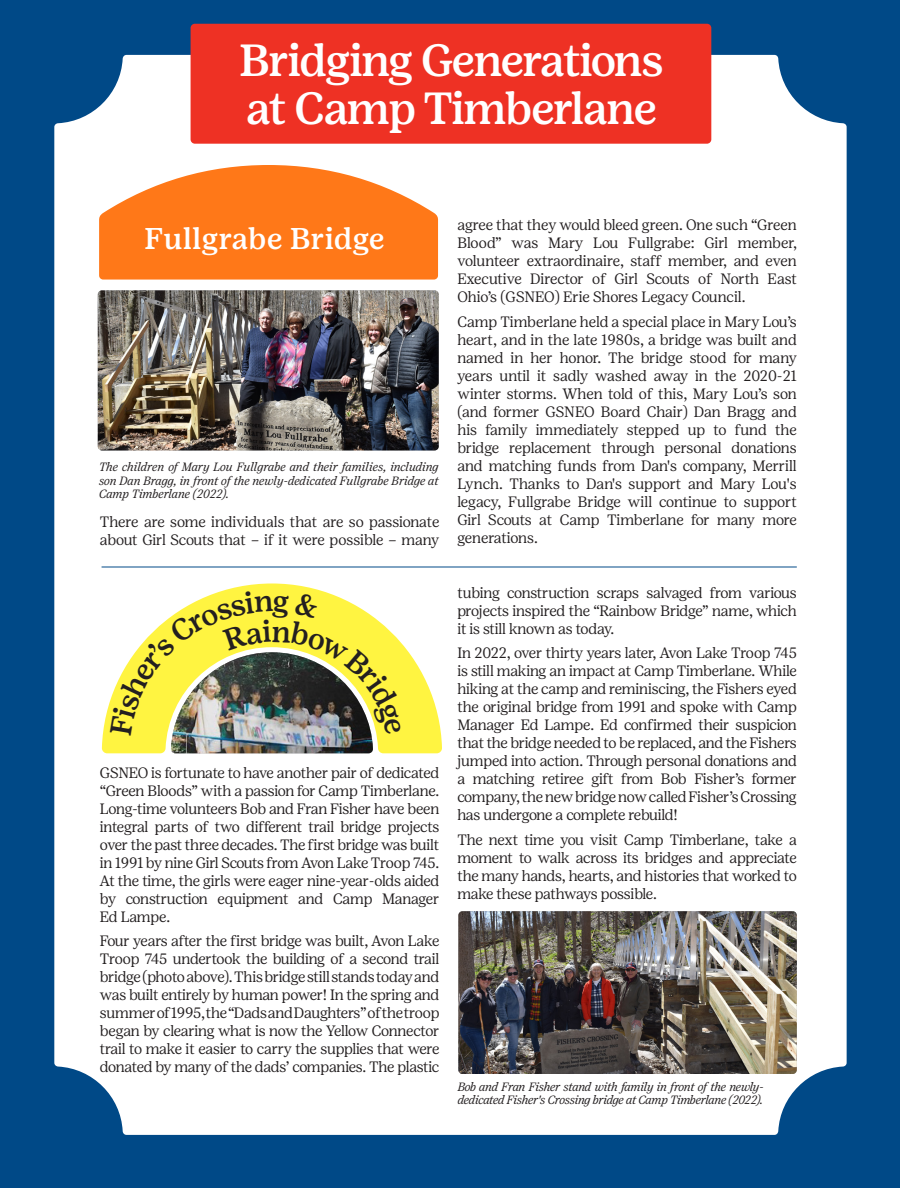
<style>
.page{position:relative;width:900px;height:1188px;background:#004987}
.page>*{position:absolute;margin:0;border:0;box-sizing:border-box;transform-origin:0 0}
.t1{font:500 45px/48px "Girl Scout Text";letter-spacing:-.04em;color:#fff}
.t2{font:500 30px "Girl Scout Text";color:#fff}
.t3{font:300 15px/18px "Girl Scout Display";letter-spacing:-.01em;color:#231f20;text-align:justify}
.t4{font:italic 300 12px/13.5px "Girl Scout Display";letter-spacing:-.02em;color:#231f20}
</style>
<div class="page">
<div style="left:54px;top:55px;width:792px;height:1080px;background:#fff"></div>
<div style="left:190px;top:24px;width:521px;height:120px;background:#ee3124;border-radius:4px"></div>
<img style="left:458px;top:911px;width:338px;height:163px">
<svg style="left:102px;top:584px;width:340px;height:169px;background:#fffab7"></svg>
<svg style="left:99px;top:165px;width:339px;height:115px;background:#ff8b39"></svg>
<img style="left:98px;top:290px;width:341px;height:160px">
<hr style="left:102px;top:567px;width:695px;height:1px;background:#004987">
<img style="left:110px;top:591px;width:291px;height:162px">
<p class="t1" style="left:239px;top:36px;width:427px">Bridging Generations at Camp Timberlane</p>
<p class="t2" style="left:144px;top:220px;width:242px">Fullgrabe Bridge</p>
<p class="t4" style="left:99px;top:460px;width:341px;text-align:justify">The children of Mary Lou Fullgrabe and their families, including son Dan Bragg, in front of the newly-dedicated Fullgrabe Bridge at Camp Timberlane (2022).</p>
<p class="t3" style="left:100px;top:513px;width:341px">There are some individuals that are so passionate about Girl Scouts that – if it were possible – many</p>
<p class="t3" style="left:100px;top:763px;width:341px">GSNEO is fortunate to have another pair of dedicated “Green Bloods” with a passion for Camp Timberlane.<br>Long-time volunteers Bob and Fran Fisher have been integral parts of two different trail bridge projects over the past three decades. The first bridge was built in 1991 by nine Girl Scouts from Avon Lake Troop 745.<br>At the time, the girls were eager nine-year-olds aided by construction equipment and Camp Manager Ed Lampe.</p>
<p class="t3" style="left:100px;top:932px;width:341px">Four years after the first bridge was built, Avon Lake Troop 745 undertook the building of a second trail bridge (photo above). This bridge still stands today and was built entirely by human power! In the spring and summer of 1995, the “Dads and Daughters” of the troop began by clearing what is now the Yellow Connector trail to make it easier to carry the supplies that were donated by many of the dads’ companies. The plastic</p>
<p class="t3" style="left:457px;top:216px;width:341px">agree that they would bleed green. One such “Green Blood” was Mary Lou Fullgrabe: Girl member, volunteer extraordinaire, staff member, and even Executive Director of Girl Scouts of North East Ohio’s (GSNEO) Erie Shores Legacy Council.</p>
<p class="t3" style="left:457px;top:312px;width:341px">Camp Timberlane held a special place in Mary Lou’s heart, and in the late 1980s, a bridge was built and named in her honor. The bridge stood for many years until it sadly washed away in the 2020-21 winter storms. When told of this, Mary Lou’s son (and former GSNEO Board Chair) Dan Bragg and his family immediately stepped up to fund the bridge replacement through personal donations and matching funds from Dan's company, Merrill Lynch. Thanks to Dan's support and Mary Lou's legacy, Fullgrabe Bridge will continue to support Girl Scouts at Camp Timberlane for many more generations.</p>
<p class="t3" style="left:457px;top:583px;width:341px">tubing construction scraps salvaged from various projects inspired the “Rainbow Bridge” name, which it is still known as today.</p>
<p class="t3" style="left:457px;top:644px;width:341px">In 2022, over thirty years later, Avon Lake Troop 745 is still making an impact at Camp Timberlane. While hiking at the camp and reminiscing, the Fishers eyed the original bridge from 1991 and spoke with Camp Manager Ed Lampe. Ed confirmed their suspicion that the bridge needed to be replaced, and the Fishers jumped into action. Through personal donations and a matching retiree gift from Bob Fisher’s former company, the new bridge now called Fisher’s Crossing has undergone a complete rebuild!</p>
<p class="t3" style="left:457px;top:831px;width:341px">The next time you visit Camp Timberlane, take a moment to walk across its bridges and appreciate the many hands, hearts, and histories that worked to make these pathways possible.</p>
<p class="t4" style="left:458px;top:1080px;width:308px">Bob and Fran Fisher stand with family in front of the newly&shy;dedicated Fisher's Crossing bridge at Camp Timberlane (2022).</p>
</div>
